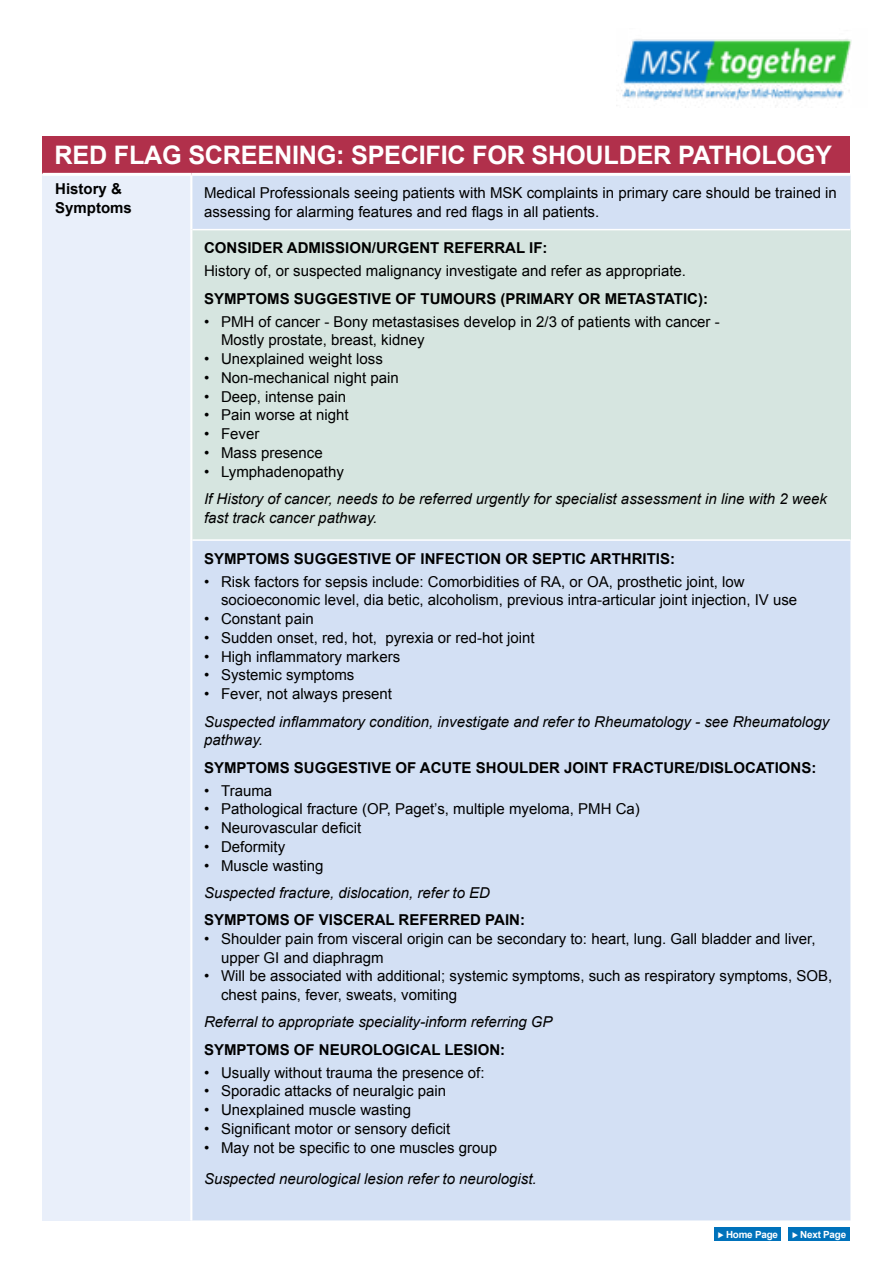
<style>
.page{position:relative;width:893px;height:1263px;background:#fff}
.page>*{position:absolute;margin:0;border:0;box-sizing:border-box;transform-origin:0 0}
.t1{font:700 25.5px "Arial";letter-spacing:-.01em;color:#fff}
.t2{font:15px/18.8px "Arial";color:#000}
.t3{font:italic 15px/18.8px "Arial";color:#000}
.t4{font:700 15px/18.8px "Arial";color:#000}
.t5{font:700 9.9px "Arial";letter-spacing:-.02em;color:#fff}
.s1{font-family:"Proxima Nova"}
</style>
<div class="page">
<div style="left:43px;top:136px;width:807px;height:38px;background:#b1304b"></div>
<div style="left:43px;top:174px;width:148px;height:1046px;background:#e9effa"></div>
<div style="left:192px;top:176px;width:658px;height:1044px;background:#d3e0f4"></div>
<div style="left:191px;top:230px;width:659px;height:310px;background:#d6e5e0"></div>
<hr style="left:190px;top:176px;width:2px;height:54px;background:#fff">
<hr style="left:190px;top:230px;width:2px;height:310px;background:#fff">
<hr style="left:190px;top:540px;width:2px;height:680px;background:#fff">
<hr style="left:43px;top:173px;width:148px;height:3px;background:#fff">
<hr style="left:191px;top:173px;width:659px;height:3px;background:#fff">
<hr style="left:192px;top:229px;width:658px;height:1px;background:#fff">
<hr style="left:192px;top:539px;width:658px;height:2px;background:#fff">
<img style="left:616px;top:39px;width:236px;height:67px">
<div style="left:714px;top:1227px;width:67px;height:14px;background:#0072bb"></div>
<div style="left:789px;top:1227px;width:61px;height:14px;background:#0072bb"></div>
<h1 class="t1" style="left:55px;top:138px;width:779px">RED FLAG SCREENING: SPECIFIC FOR SHOULDER PATHOLOGY</h1>
<p class="t4" style="left:55px;top:180px;width:78px">History &amp;<br>Symptoms</p>
<p class="t2" style="left:204px;top:184px;width:634px">Medical Professionals seeing patients with MSK complaints in primary care should be trained in assessing for alarming features and red flags in all patients.</p>
<p class="t4" style="left:204px;top:239px;width:345px">CONSIDER ADMISSION/URGENT REFERRAL IF:</p>
<p class="t2" style="left:204px;top:262px;width:483px">History of, or suspected malignancy investigate and refer as appropriate.</p>
<p class="t4" style="left:204px;top:289px;width:505px">SYMPTOMS SUGGESTIVE OF TUMOURS (PRIMARY OR METASTATIC):</p>
<p class="t2" style="left:221px;top:312px;width:500px;text-indent:-17px">• PMH of cancer - Bony metastasises develop in 2/3 of patients with cancer -<br>Mostly prostate, breast, kidney</p>
<p class="t2" style="left:204px;top:350px;width:180px">• Unexplained weight loss</p>
<p class="t2" style="left:204px;top:368px;width:196px">• Non-mechanical night pain</p>
<p class="t2" style="left:204px;top:387px;width:144px">• Deep, intense pain</p>
<p class="t2" style="left:204px;top:406px;width:146px">• Pain worse at night</p>
<p class="t2" style="left:204px;top:425px;width:57px">• Fever</p>
<p class="t2" style="left:204px;top:443px;width:120px">• Mass presence</p>
<p class="t2" style="left:204px;top:462px;width:141px">• Lymphadenopathy</p>
<p class="t3" style="left:204px;top:489px;width:624px">If History of cancer, needs to be referred urgently for specialist assessment in line with 2 week fast track cancer pathway.</p>
<p class="t4" style="left:204px;top:549px;width:472px">SYMPTOMS SUGGESTIVE OF INFECTION OR SEPTIC ARTHRITIS:</p>
<p class="t2" style="left:221px;top:572px;width:578px;text-indent:-17px">• Risk factors for sepsis include: Comorbidities of RA, or OA, prosthetic joint, low socioeconomic level, dia betic, alcoholism, previous intra-articular joint injection, IV use</p>
<p class="t2" style="left:204px;top:610px;width:111px">• Constant pain</p>
<p class="t2" style="left:204px;top:628px;width:332px">• Sudden onset, red, hot, pyrexia or red-hot joint</p>
<p class="t2" style="left:204px;top:647px;width:198px">• High inflammatory markers</p>
<p class="t2" style="left:204px;top:666px;width:152px">• Systemic symptoms</p>
<p class="t2" style="left:204px;top:685px;width:189px">• Fever, not always present</p>
<p class="t3" style="left:204px;top:712px;width:627px">Suspected inflammatory condition, investigate and refer to Rheumatology - see Rheumatology pathway.</p>
<p class="t4" style="left:204px;top:758px;width:614px">SYMPTOMS SUGGESTIVE OF ACUTE SHOULDER JOINT FRACTURE/DISLOCATIONS:</p>
<p class="t2" style="left:204px;top:781px;width:70px">• Trauma</p>
<p class="t2" style="left:204px;top:800px;width:437px">• Pathological fracture (OP, Paget’s, multiple myeloma, PMH Ca)</p>
<p class="t2" style="left:204px;top:818px;width:159px">• Neurovascular deficit</p>
<p class="t2" style="left:204px;top:837px;width:83px">• Deformity</p>
<p class="t2" style="left:204px;top:856px;width:121px">• Muscle wasting</p>
<p class="t3" style="left:204px;top:883px;width:287px">Suspected fracture, dislocation, refer to ED</p>
<p class="t4" style="left:204px;top:911px;width:322px">SYMPTOMS OF VISCERAL REFERRED PAIN:</p>
<p class="t2" style="left:221px;top:929px;width:596px;text-indent:-17px">• Shoulder pain from visceral origin can be secondary to: heart, lung. Gall bladder and liver, upper GI and diaphragm</p>
<p class="t2" style="left:221px;top:967px;width:613px;text-indent:-17px">• Will be associated with additional; systemic symptoms, such as respiratory symptoms, SOB, chest pains, fever, sweats, vomiting</p>
<p class="t3" style="left:204px;top:1013px;width:350px">Referral to appropriate speciality-inform referring GP</p>
<p class="t4" style="left:204px;top:1040px;width:303px">SYMPTOMS OF NEUROLOGICAL LESION:</p>
<p class="t2" style="left:204px;top:1063px;width:282px">• Usually without trauma the presence of:</p>
<p class="t2" style="left:204px;top:1082px;width:244px">• Sporadic attacks of neuralgic pain</p>
<p class="t2" style="left:204px;top:1100px;width:209px">• Unexplained muscle wasting</p>
<p class="t2" style="left:204px;top:1119px;width:248px">• Significant motor or sensory deficit</p>
<p class="t2" style="left:204px;top:1138px;width:294px">• May not be specific to one muscles group</p>
<p class="t3" style="left:204px;top:1169px;width:334px">Suspected neurological lesion refer to neurologist.</p>
<p class="t5" style="left:718px;top:1227px;width:62px"><span class="s1">⊲</span> Home Page</p>
<p class="t5" style="left:792px;top:1227px;width:56px"><span class="s1">⊲</span> Next Page</p>
</div>
